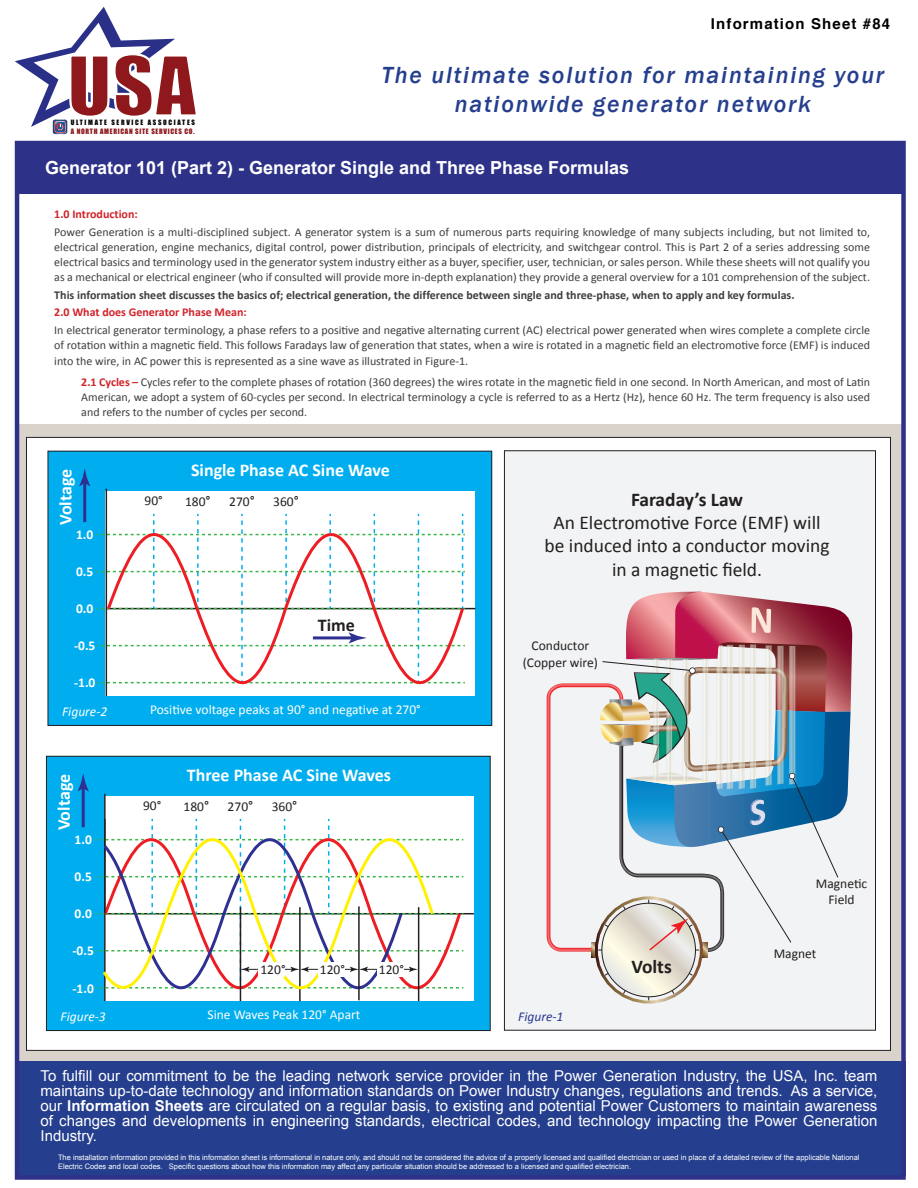
<style>
.page{position:relative;width:918px;height:1188px;background:#fff}
.page>*{position:absolute;margin:0;border:0;box-sizing:border-box;transform-origin:0 0}
.t1{font:italic 500 24px/28.8px "Franklin Gothic";letter-spacing:.075em;color:#253f8e;text-align:center}
.t2{font:19.5px/23.4px "Calibri";color:#231f20;text-align:center}
.t3{font:700 19.5px "Calibri";color:#231f20}
.t4{font:700 18px "Calibri";color:#fff}
.t5{font:700 18px "Arial";color:#fff}
.t6{font:700 18px "Calibri";color:#231f20}
.t7{font:15px/15px "Arial";color:#fff;text-align:justify}
.t8{font:700 15px "Helvetica";letter-spacing:.075em;color:#000}
.t9{font:13.5px/16.2px "Calibri";color:#231f20;text-align:center}
.t10{font:13.5px "Calibri";color:#fff}
.t11{font:700 13.5px "Calibri";color:#fff}
.t12{font:italic 13.5px "Calibri";color:#fff}
.t13{font:italic 13.5px "Calibri";color:#283890}
.t14{font:12px/15px "Calibri";color:#3e3e3f}
.t15{font:700 12px "Calibri";color:#3e3e3f}
.t16{font:700 12px "Calibri";color:#d1232a}
.t17{font:7.5px/9px "Arial";color:#fff}
.t18{font:6.9px "Impact";letter-spacing:.1em;color:#8e181b}
.t19{font:6.75px "Impact";letter-spacing:.245em;color:#040503}
.s1{font-weight:700;color:#d1232a}
.s2{font-size:15px}
.s3{font-weight:700}
</style>
<div class="page">
<div style="left:15px;top:424px;width:887px;height:680px;background:#d9d3cc"></div>
<div style="left:26px;top:437px;width:864px;height:613px;background:#fff"></div>
<div style="left:504px;top:451px;width:371px;height:579px;background:#f2f3f4"></div>
<div style="left:48px;top:451px;width:444px;height:274px;background:#00aeef"></div>
<div style="left:48px;top:451px;width:444px;height:275px;border:1px solid #231f20"></div>
<div style="left:106px;top:491px;width:369px;height:205px;background:#fff"></div>
<hr style="left:106px;top:608px;width:369px;height:1px;background:#231f20">
<hr style="left:106px;top:489px;width:1px;height:207px;background:#231f20">
<svg style="left:105px;top:506px;width:361px;height:190px"></svg>
<hr style="left:83px;top:480px;width:3px;height:42px;background:#2e3092">
<svg style="left:79px;top:468px;width:11px;height:18px"></svg>
<svg style="left:97px;top:514px;width:368px;height:169px"></svg>
<div style="left:46px;top:756px;width:444px;height:275px;background:#00aeef"></div>
<div style="left:46px;top:756px;width:444px;height:275px;border:1px solid #231f20"></div>
<div style="left:104px;top:796px;width:370px;height:205px;background:#fff"></div>
<hr style="left:105px;top:913px;width:369px;height:1px;background:#231f20">
<hr style="left:104px;top:794px;width:2px;height:207px;background:#231f20">
<hr style="left:82px;top:786px;width:3px;height:41px;background:#2e3092">
<svg style="left:78px;top:773px;width:11px;height:18px"></svg>
<svg style="left:95px;top:819px;width:368px;height:170px"></svg>
<div style="left:377px;top:962px;width:27px;height:15px;background:#fff"></div>
<img style="left:503px;top:631px;width:173px;height:373px">
<svg style="left:545px;top:592px;width:307px;height:402px"></svg>
<div style="left:16px;top:142px;width:889px;height:52px;background:#2d3288"></div>
<div style="left:18px;top:1061px;width:888px;height:115px;background:#253f8e"></div>
<svg style="left:15px;top:7px;width:181px;height:127px"></svg>
<div style="left:15px;top:141px;width:891px;height:1039px;border:4px solid #2d3288"></div>
<p class="t8" style="left:711px;top:12px;width:181px">Information Sheet #84</p>
<p class="t19" style="left:71px;top:117px;width:126px">ULTIMATE SERVICE ASSOCIATES</p>
<p class="t18" style="left:71px;top:126px;width:125px">A NORTH AMERICAN SITE SERVICES CO.</p>
<h1 class="t1" style="left:382px;top:61px;width:504px">The ultimate solution for maintaining your nationwide generator network</h1>
<h3 class="t5" style="left:45px;top:156px;width:586px">Generator 101 (Part 2) - Generator Single and Three Phase Formulas</h3>
<p class="t16" style="left:54px;top:207px;width:85px">1.0 Introduction:</p>
<p class="t14" style="left:54px;top:225px;width:817px;text-align:justify">Power Generation is a multi-disciplined subject. A generator system is a sum of numerous parts requiring knowledge of many subjects including, but not limited to, electrical generation, engine mechanics, digital control, power distribution, principals of electricity, and switchgear control. This is Part 2 of a series addressing some electrical basics and terminology used in the generator system industry either as a buyer, specifier, user, technician, or sales person. While these sheets will not qualify you as a mechanical or electrical engineer (who if consulted will provide more in-depth explanation) they provide a general overview for a 101 comprehension of the subject.</p>
<p class="t15" style="left:54px;top:288px;width:742px">This information sheet discusses the basics of; electrical generation, the difference between single and three-phase, when to apply and key formulas.</p>
<p class="t16" style="left:54px;top:304px;width:194px">2.0 What does Generator Phase Mean:</p>
<p class="t14" style="left:54px;top:322px;width:817px">In electrical generator terminology, a phase refers to a positive and negative alternating current (AC) electrical power generated when wires complete a complete circle of rotation within a magnetic field. This follows Faradays law of generation that states, when a wire is rotated in a magnetic field an electromotive force (EMF) is induced</p>
<p class="t14" style="left:81px;top:351px;width:790px;line-height:21px;text-indent:-27px">into the wire, in AC power this is represented as a sine wave as illustrated in Figure-1.<br><span class="s1">2.1 Cycles –</span> Cycles refer to the complete phases of rotation (360 degrees) the wires rotate in the magnetic field in one second. In North American, and most of Latin</p>
<p class="t14" style="left:81px;top:390px;width:790px">American, we adopt a system of 60-cycles per second. In electrical terminology a cycle is referred to as a Hertz (Hz), hence 60 Hz. The term frequency is also used and refers to the number of cycles per second.</p>
<h3 class="t4" style="left:54px;top:525px;width:58px;rotate:-90deg">Voltage</h3>
<p class="t11" style="left:76px;top:526px;width:19px">1.0</p>
<p class="t11" style="left:76px;top:563px;width:19px">0.5</p>
<p class="t11" style="left:76px;top:600px;width:19px">0.0</p>
<p class="t11" style="left:74px;top:637px;width:23px">-0.5</p>
<p class="t11" style="left:74px;top:674px;width:23px">-1.0</p>
<p class="t12" style="left:62px;top:702px;width:47px">Figure-2</p>
<p class="t9" style="left:145px;top:493px;width:20px">90°</p>
<h3 class="t4" style="left:191px;top:459px;width:200px">Single Phase AC Sine Wave</h3>
<p class="t9" style="left:185px;top:494px;width:71px">180<span class="s2">°</span> 270<span class="s2">°</span></p>
<p class="t9" style="left:273px;top:494px;width:27px">360<span class="s2">°</span></p>
<h3 class="t6" style="left:318px;top:613px;width:39px">Time</h3>
<p class="t10" style="left:150px;top:701px;width:272px">Positive voltage peaks at 90° and negative at 270°</p>
<h3 class="t4" style="left:52px;top:830px;width:58px;rotate:-90deg">Voltage</h3>
<h3 class="t4" style="left:187px;top:764px;width:206px">Three Phase AC Sine Waves</h3>
<p class="t9" style="left:143px;top:798px;width:20px">90°</p>
<p class="t9" style="left:184px;top:799px;width:71px">180<span class="s2">°</span> 270<span class="s2">°</span></p>
<p class="t9" style="left:272px;top:799px;width:27px">360<span class="s2">°</span></p>
<h2 class="t3" style="left:631px;top:487px;width:114px">Faraday’s Law</h2>
<h2 class="t2" style="left:545px;top:511px;width:287px">An Electromotive Force (EMF) will be induced into a conductor moving in a magnetic field.</h2>
<p class="t9" style="left:523px;top:638px;width:77px">Conductor (Copper wire)</p>
<p class="t11" style="left:75px;top:831px;width:19px">1.0</p>
<p class="t11" style="left:75px;top:868px;width:19px">0.5</p>
<p class="t11" style="left:75px;top:905px;width:19px">0.0</p>
<p class="t11" style="left:73px;top:942px;width:23px">-0.5</p>
<p class="t11" style="left:73px;top:979px;width:23px">-1.0</p>
<p class="t9" style="left:260px;top:961px;width:27px">120°</p>
<p class="t9" style="left:320px;top:961px;width:27px">120°</p>
<p class="t9" style="left:379px;top:961px;width:27px">120°</p>
<h2 class="t3" style="left:631px;top:954px;width:42px">Volts</h2>
<p class="t10" style="left:208px;top:1006px;width:154px">Sine Waves Peak 120° Apart</p>
<p class="t12" style="left:61px;top:1007px;width:47px">Figure-3</p>
<p class="t13" style="left:518px;top:1007px;width:47px">Figure-1</p>
<p class="t9" style="left:816px;top:876px;width:53px">Magnetic<br>Field</p>
<p class="t9" style="left:774px;top:946px;width:44px">Magnet</p>
<p class="t7" style="left:40px;top:1068px;width:838px">To fulfill our commitment to be the leading network service provider in the Power Generation Industry, the USA, Inc. team maintains up-to-date technology and information standards on Power Industry changes, regulations and trends. As a service, our <span class="s3">Information Sheets</span> are circulated on a regular basis, to existing and potential Power Customers to maintain awareness of changes and developments in engineering standards, electrical codes, and technology impacting the Power Generation Industry.</p>
<p class="t17" style="left:58px;top:1153px;width:803px">The installation information provided in this information sheet is informational in nature only, and should not be considered the advice of a properly licensed and qualified electrician or used in place of a detailed review of the applicable National<br>Electric Codes and local codes. Specific questions about how this information may affect any particular situation should be addressed to a licensed and qualified electrician.</p>
</div>
